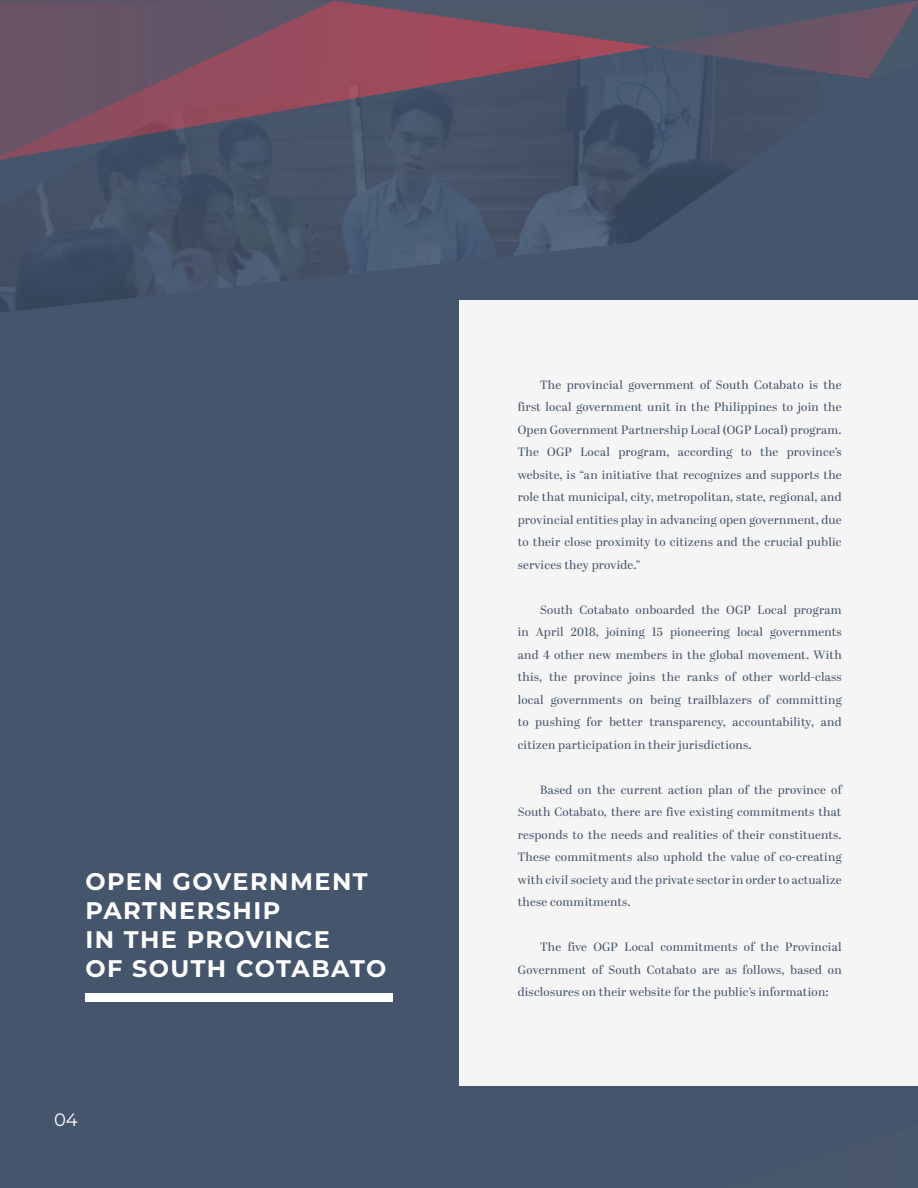
<style>
.page{position:relative;width:918px;height:1188px;background:#45556c}
.page>*{position:absolute;margin:0;border:0;box-sizing:border-box;transform-origin:0 0}
.t1{font:700 24px/28.8px "Montserrat";letter-spacing:.06em;color:#fff}
.t2{font:18px "Montserrat";color:#fff}
.t3{font:12px/22.5px "Abril Display";letter-spacing:.02em;color:#45556c;text-align:justify}
</style>
<div class="page">
<div style="left:459px;top:300px;width:459px;height:785px;background:#f5f5f5"></div>
<svg style="left:0;top:1px;width:918px;height:78px"></svg>
<svg style="left:724px;top:1085px;width:194px;height:1px"></svg>
<div style="left:86px;top:993px;width:307px;height:9px;background:#fff"></div>
<img style="left:0;top:46px;width:823px;height:266px">
<h1 class="t1" style="left:86px;top:866px;width:303px">OPEN GOVERNMENT<br>PARTNERSHIP<br>IN THE PROVINCE<br>OF SOUTH COTABATO</h1>
<h2 class="t2" style="left:54px;top:1107px;width:25px">04</h2>
<p class="t3" style="left:518px;top:374px;width:326px;text-indent:22px">The provincial government of South Cotabato is the first local government unit in the Philippines to join the Open Government Partnership Local (OGP Local) program.<br>The OGP Local program, according to the province’s website, is “an initiative that recognizes and supports the role that municipal, city, metropolitan, state, regional, and provincial entities play in advancing open government, due to their close proximity to citizens and the crucial public services they provide.”</p>
<p class="t3" style="left:518px;top:599px;width:326px;text-indent:22px">South Cotabato onboarded the OGP Local program in April 2018, joining 15 pioneering local governments and 4 other new members in the global movement. With this, the province joins the ranks of other world-class local governments on being trailblazers of committing to pushing for better transparency, accountability, and citizen participation in their jurisdictions.</p>
<p class="t3" style="left:518px;top:779px;width:326px;text-indent:22px">Based on the current action plan of the province of South Cotabato, there are five existing commitments that responds to the needs and realities of their constituents.<br>These commitments also uphold the value of co-creating with civil society and the private sector in order to actualize these commitments.</p>
<p class="t3" style="left:518px;top:937px;width:326px;text-indent:22px">The five OGP Local commitments of the Provincial Government of South Cotabato are as follows, based on disclosures on their website for the public’s information:</p>
</div>
